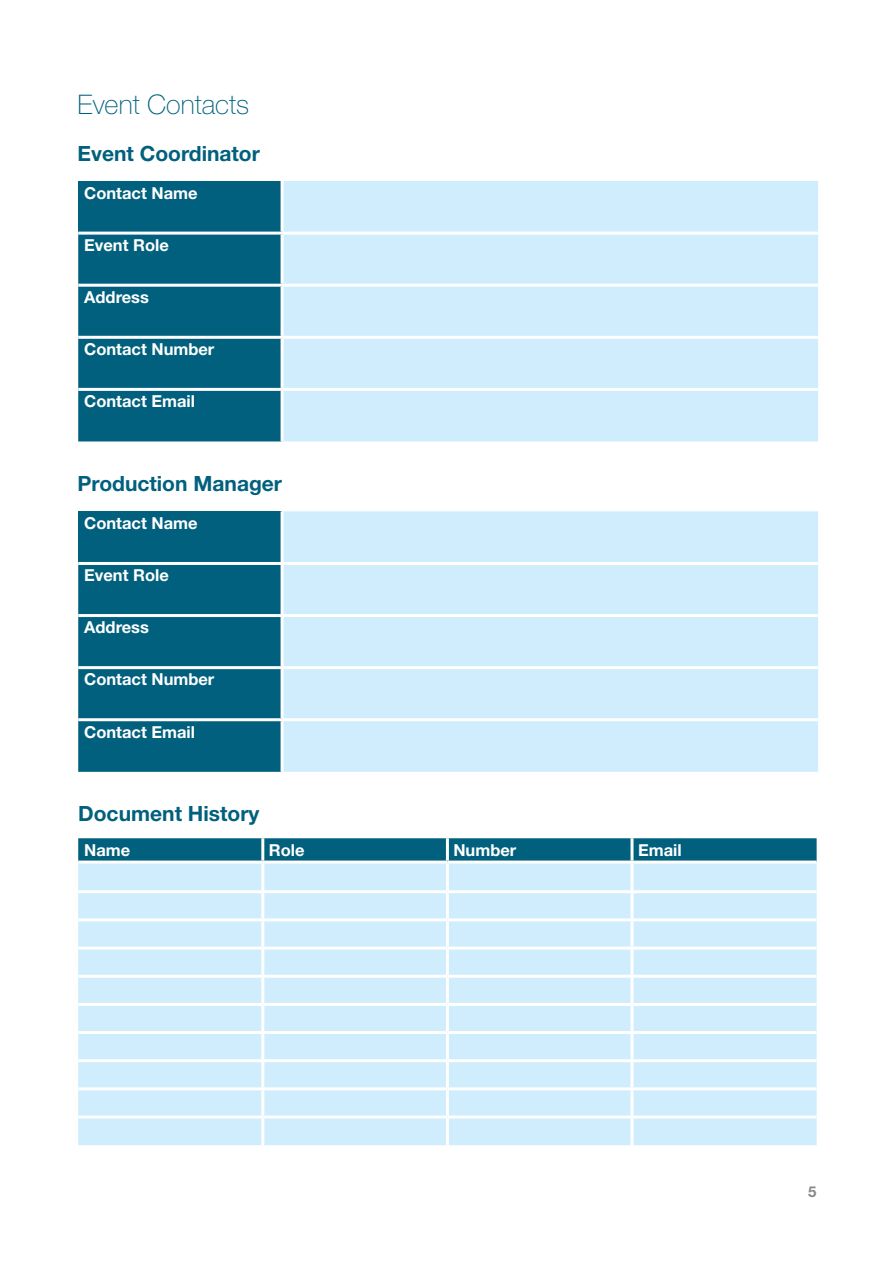
<style>
.page{position:relative;width:893px;height:1263px;background:#fff}
.page>*{position:absolute;margin:0;border:0;box-sizing:border-box;transform-origin:0 0}
.CEG-Heading_2{font:100 27px "Helvetica Neue LT Std";color:#00607d}
.CEG-Heading_3{font:700 21px "Helvetica Neue LT Std";color:#00607d}
.CEG_-_Heading_4{font:700 16.5px "Helvetica Neue LT Std";color:#fff}
.t1{font:700 15px "Helvetica Neue LT Std";color:#888a8d}
</style>
<div class="page">
<div style="left:78px;top:181px;width:204px;height:52px;background:#00607d"></div>
<div style="left:284px;top:181px;width:534px;height:260px;background:#cfedfc"></div>
<div style="left:78px;top:235px;width:203px;height:206px;background:#00607d"></div>
<hr style="left:281px;top:181px;width:3px;height:51px;background:#fff">
<hr style="left:78px;top:232px;width:204px;height:3px;background:#fff">
<hr style="left:282px;top:232px;width:536px;height:3px;background:#fff">
<hr style="left:78px;top:284px;width:204px;height:3px;background:#fff">
<hr style="left:282px;top:284px;width:536px;height:3px;background:#fff">
<hr style="left:78px;top:336px;width:204px;height:3px;background:#fff">
<hr style="left:282px;top:336px;width:536px;height:3px;background:#fff">
<hr style="left:78px;top:388px;width:204px;height:3px;background:#fff">
<hr style="left:282px;top:388px;width:536px;height:3px;background:#fff">
<div style="left:78px;top:511px;width:204px;height:52px;background:#00607d"></div>
<div style="left:284px;top:511px;width:534px;height:261px;background:#cfedfc"></div>
<div style="left:78px;top:565px;width:203px;height:207px;background:#00607d"></div>
<hr style="left:281px;top:511px;width:3px;height:51px;background:#fff">
<hr style="left:78px;top:562px;width:204px;height:3px;background:#fff">
<hr style="left:282px;top:562px;width:536px;height:3px;background:#fff">
<hr style="left:78px;top:614px;width:204px;height:3px;background:#fff">
<hr style="left:282px;top:614px;width:536px;height:3px;background:#fff">
<hr style="left:78px;top:666px;width:204px;height:3px;background:#fff">
<hr style="left:282px;top:666px;width:536px;height:3px;background:#fff">
<hr style="left:78px;top:718px;width:204px;height:3px;background:#fff">
<hr style="left:282px;top:718px;width:536px;height:3px;background:#fff">
<div style="left:78px;top:838px;width:739px;height:22px;background:#00607d"></div>
<div style="left:78px;top:863px;width:739px;height:282px;background:#cfedfc"></div>
<hr style="left:261px;top:863px;width:3px;height:27px;background:#fff">
<hr style="left:446px;top:863px;width:3px;height:27px;background:#fff">
<hr style="left:630px;top:863px;width:3px;height:27px;background:#fff">
<hr style="left:78px;top:890px;width:185px;height:3px;background:#fff">
<hr style="left:263px;top:890px;width:184px;height:3px;background:#fff">
<hr style="left:261px;top:893px;width:3px;height:25px;background:#fff">
<hr style="left:447px;top:890px;width:185px;height:3px;background:#fff">
<hr style="left:446px;top:893px;width:3px;height:25px;background:#fff">
<hr style="left:632px;top:890px;width:185px;height:3px;background:#fff">
<hr style="left:630px;top:893px;width:3px;height:25px;background:#fff">
<hr style="left:78px;top:918px;width:185px;height:3px;background:#fff">
<hr style="left:263px;top:918px;width:184px;height:3px;background:#fff">
<hr style="left:261px;top:921px;width:3px;height:25px;background:#fff">
<hr style="left:447px;top:918px;width:185px;height:3px;background:#fff">
<hr style="left:446px;top:921px;width:3px;height:25px;background:#fff">
<hr style="left:632px;top:918px;width:185px;height:3px;background:#fff">
<hr style="left:630px;top:921px;width:3px;height:25px;background:#fff">
<hr style="left:78px;top:946px;width:185px;height:3px;background:#fff">
<hr style="left:263px;top:946px;width:184px;height:3px;background:#fff">
<hr style="left:261px;top:949px;width:3px;height:26px;background:#fff">
<hr style="left:447px;top:946px;width:185px;height:3px;background:#fff">
<hr style="left:446px;top:949px;width:3px;height:26px;background:#fff">
<hr style="left:632px;top:946px;width:185px;height:3px;background:#fff">
<hr style="left:630px;top:949px;width:3px;height:26px;background:#fff">
<hr style="left:78px;top:975px;width:185px;height:3px;background:#fff">
<hr style="left:263px;top:975px;width:184px;height:3px;background:#fff">
<hr style="left:261px;top:978px;width:3px;height:25px;background:#fff">
<hr style="left:447px;top:975px;width:185px;height:3px;background:#fff">
<hr style="left:446px;top:978px;width:3px;height:25px;background:#fff">
<hr style="left:632px;top:975px;width:185px;height:3px;background:#fff">
<hr style="left:630px;top:978px;width:3px;height:25px;background:#fff">
<hr style="left:78px;top:1003px;width:185px;height:3px;background:#fff">
<hr style="left:263px;top:1003px;width:184px;height:3px;background:#fff">
<hr style="left:261px;top:1006px;width:3px;height:25px;background:#fff">
<hr style="left:447px;top:1003px;width:185px;height:3px;background:#fff">
<hr style="left:446px;top:1006px;width:3px;height:25px;background:#fff">
<hr style="left:632px;top:1003px;width:185px;height:3px;background:#fff">
<hr style="left:630px;top:1006px;width:3px;height:25px;background:#fff">
<hr style="left:78px;top:1031px;width:185px;height:3px;background:#fff">
<hr style="left:263px;top:1031px;width:184px;height:3px;background:#fff">
<hr style="left:261px;top:1034px;width:3px;height:25px;background:#fff">
<hr style="left:447px;top:1031px;width:185px;height:3px;background:#fff">
<hr style="left:446px;top:1034px;width:3px;height:25px;background:#fff">
<hr style="left:632px;top:1031px;width:185px;height:3px;background:#fff">
<hr style="left:630px;top:1034px;width:3px;height:25px;background:#fff">
<hr style="left:78px;top:1059px;width:185px;height:3px;background:#fff">
<hr style="left:263px;top:1059px;width:184px;height:3px;background:#fff">
<hr style="left:261px;top:1062px;width:3px;height:25px;background:#fff">
<hr style="left:447px;top:1059px;width:185px;height:3px;background:#fff">
<hr style="left:446px;top:1062px;width:3px;height:25px;background:#fff">
<hr style="left:632px;top:1059px;width:185px;height:3px;background:#fff">
<hr style="left:630px;top:1062px;width:3px;height:25px;background:#fff">
<hr style="left:78px;top:1087px;width:185px;height:3px;background:#fff">
<hr style="left:263px;top:1087px;width:184px;height:3px;background:#fff">
<hr style="left:261px;top:1090px;width:3px;height:25px;background:#fff">
<hr style="left:447px;top:1087px;width:185px;height:3px;background:#fff">
<hr style="left:446px;top:1090px;width:3px;height:25px;background:#fff">
<hr style="left:632px;top:1087px;width:185px;height:3px;background:#fff">
<hr style="left:630px;top:1090px;width:3px;height:25px;background:#fff">
<hr style="left:78px;top:1115px;width:185px;height:3px;background:#fff">
<hr style="left:263px;top:1115px;width:184px;height:3px;background:#fff">
<hr style="left:261px;top:1118px;width:3px;height:27px;background:#fff">
<hr style="left:447px;top:1115px;width:185px;height:3px;background:#fff">
<hr style="left:446px;top:1118px;width:3px;height:27px;background:#fff">
<hr style="left:632px;top:1115px;width:185px;height:3px;background:#fff">
<hr style="left:630px;top:1118px;width:3px;height:27px;background:#fff">
<hr style="left:261px;top:838px;width:3px;height:22px;background:#fff">
<hr style="left:446px;top:838px;width:3px;height:22px;background:#fff">
<hr style="left:630px;top:838px;width:3px;height:22px;background:#fff">
<h2 class="CEG-Heading_2" style="left:78px;top:89px;width:173px">Event Contacts</h2>
<h3 class="CEG-Heading_3" style="left:78px;top:140px;width:184px">Event Coordinator</h3>
<h4 class="CEG_-_Heading_4" style="left:84px;top:183px;width:115px">Contact Name</h4>
<h4 class="CEG_-_Heading_4" style="left:84px;top:235px;width:86px">Event Role</h4>
<h4 class="CEG_-_Heading_4" style="left:84px;top:287px;width:66px">Address</h4>
<h4 class="CEG_-_Heading_4" style="left:84px;top:339px;width:132px">Contact Number</h4>
<h4 class="CEG_-_Heading_4" style="left:84px;top:391px;width:112px">Contact Email</h4>
<h3 class="CEG-Heading_3" style="left:78px;top:471px;width:206px">Production Manager</h3>
<h4 class="CEG_-_Heading_4" style="left:84px;top:513px;width:115px">Contact Name</h4>
<h4 class="CEG_-_Heading_4" style="left:84px;top:565px;width:86px">Event Role</h4>
<h4 class="CEG_-_Heading_4" style="left:84px;top:617px;width:66px">Address</h4>
<h4 class="CEG_-_Heading_4" style="left:84px;top:669px;width:132px">Contact Number</h4>
<h4 class="CEG_-_Heading_4" style="left:84px;top:721px;width:112px">Contact Email</h4>
<h3 class="CEG-Heading_3" style="left:78px;top:801px;width:183px">Document History</h3>
<h4 class="CEG_-_Heading_4" style="left:84px;top:840px;width:48px">Name</h4>
<h4 class="CEG_-_Heading_4" style="left:269px;top:840px;width:37px">Role</h4>
<h4 class="CEG_-_Heading_4" style="left:453px;top:840px;width:64px">Number</h4>
<h4 class="CEG_-_Heading_4" style="left:638px;top:840px;width:45px">Email</h4>
<p class="t1" style="left:808px;top:1182px;width:10px">5</p>
</div>
